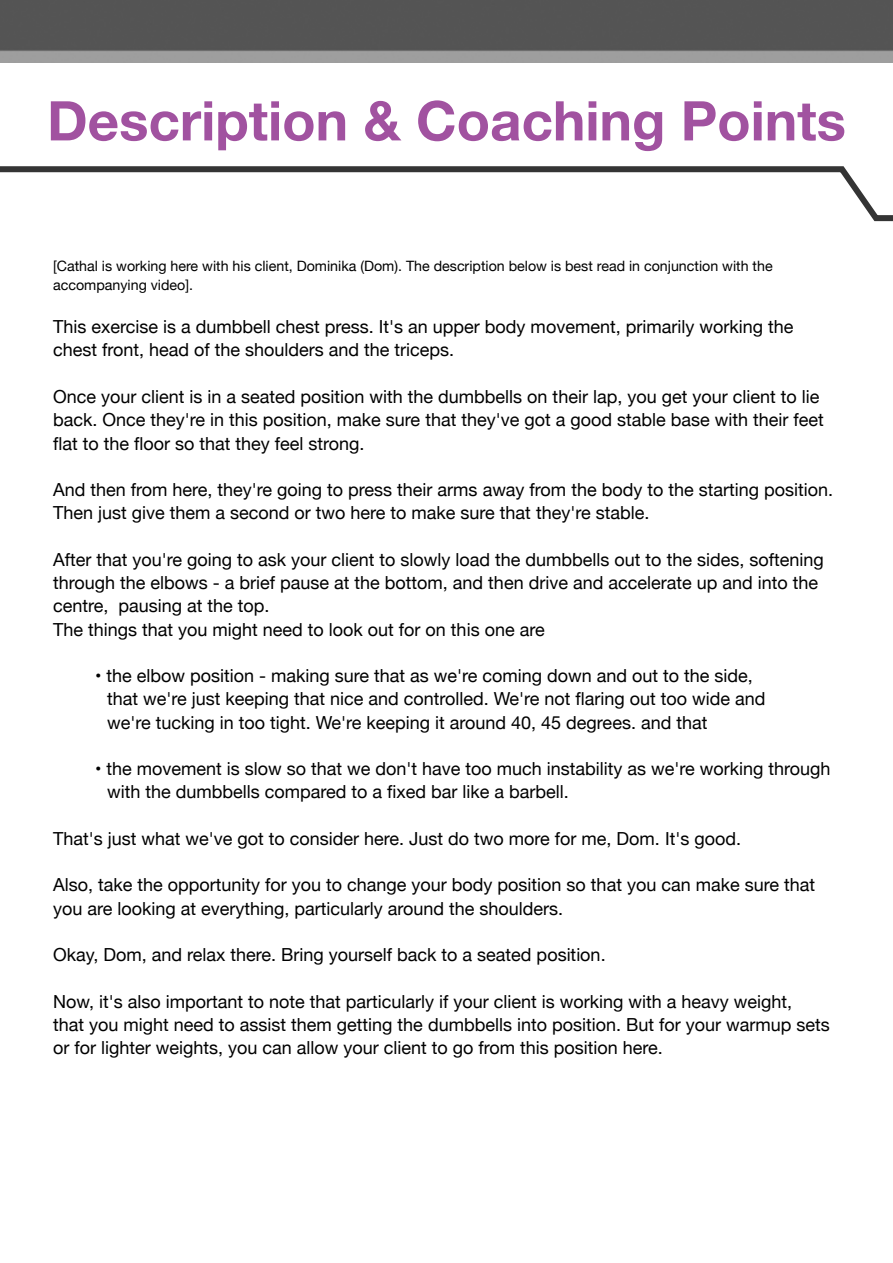
<style>
.page{position:relative;width:893px;height:1263px;background:#fff}
.page>*{position:absolute;margin:0;border:0;box-sizing:border-box;transform-origin:0 0}
.t1{font:700 54.75px "Helvetica Neue";color:#a152a0}
.t2{font:18px/23.2px "Helvetica Neue";color:#000}
.t3{font:14.25px/19.5px "Helvetica Neue";color:#000}
</style>
<div class="page">
<img style="left:0;top:0;width:893px;height:63px">
<svg style="left:0;top:166px;width:893px;height:56px"></svg>
<h1 class="t1" style="left:47px;top:78px;width:800px">Description &amp; Coaching Points</h1>
<p class="t3" style="left:53px;top:257px;width:721px">[Cathal is working here with his client, Dominika (Dom). The description below is best read in conjunction with the accompanying video].</p>
<p class="t2" style="left:53px;top:316px;width:742px">This exercise is a dumbbell chest press. It's an upper body movement, primarily working the chest front, head of the shoulders and the triceps.</p>
<p class="t2" style="left:53px;top:386px;width:772px">Once your client is in a seated position with the dumbbells on their lap, you get your client to lie back. Once they're in this position, make sure that they've got a good stable base with their feet flat to the floor so that they feel strong.</p>
<p class="t2" style="left:53px;top:479px;width:781px">And then from here, they're going to press their arms away from the body to the starting position.<br>Then just give them a second or two here to make sure that they're stable.</p>
<p class="t2" style="left:53px;top:549px;width:772px">After that you're going to ask your client to slowly load the dumbbells out to the sides, softening through the elbows - a brief pause at the bottom, and then drive and accelerate up and into the centre, pausing at the top.<br>The things that you might need to look out for on this one are</p>
<p class="t2" style="left:107px;top:665px;width:660px;text-indent:-12px">• the elbow position - making sure that as we're coming down and out to the side, that we're just keeping that nice and controlled. We're not flaring out too wide and we're tucking in too tight. We're keeping it around 40, 45 degrees. and that</p>
<p class="t2" style="left:107px;top:758px;width:725px;text-indent:-12px">• the movement is slow so that we don't have too much instability as we're working through with the dumbbells compared to a fixed bar like a barbell.</p>
<p class="t2" style="left:53px;top:828px;width:689px">That's just what we've got to consider here. Just do two more for me, Dom. It's good.</p>
<p class="t2" style="left:53px;top:874px;width:763px">Also, take the opportunity for you to change your body position so that you can make sure that you are looking at everything, particularly around the shoulders.</p>
<p class="t2" style="left:53px;top:944px;width:554px">Okay, Dom, and relax there. Bring yourself back to a seated position.</p>
<p class="t2" style="left:53px;top:990px;width:778px">Now, it's also important to note that particularly if your client is working with a heavy weight,<br>that you might need to assist them getting the dumbbells into position. But for your warmup sets or for lighter weights, you can allow your client to go from this position here.</p>
</div>
